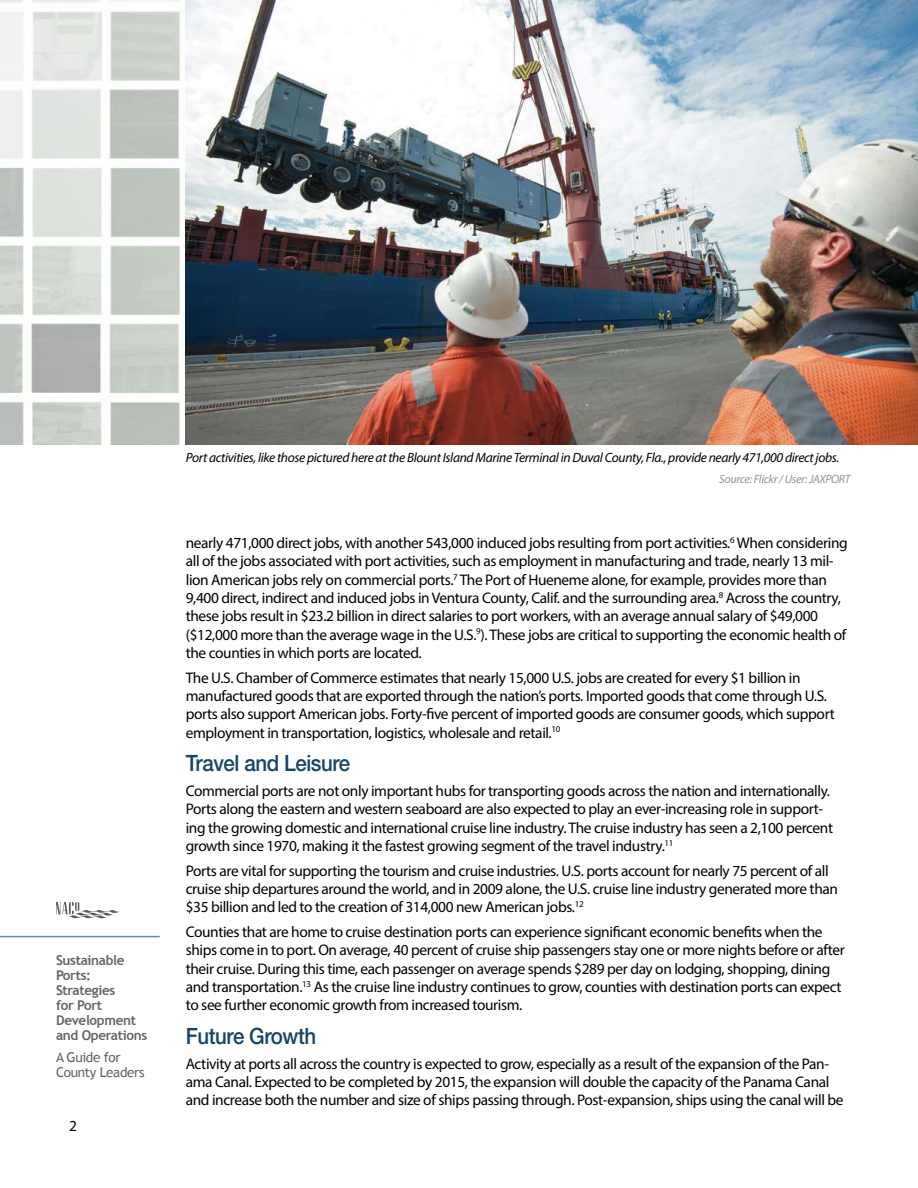
<style>
.page{position:relative;width:918px;height:1188px;background:#fff}
.page>*{position:absolute;margin:0;border:0;box-sizing:border-box;transform-origin:0 0}
.Sub_Header{font:500 22.5px "Helvetica Neue";letter-spacing:-.02em;color:#164467;scale:.91 1}
.Primary_Text{font:15.3px/18.3px "Myriad Pro";letter-spacing:-.025em;color:#000}
.Cut_Line{font:italic 13.5px "Myriad Pro";letter-spacing:-.025em;color:#000}
.t1{font:700 13.5px/15px "Trebuchet MS";letter-spacing:-.025em;color:#636466}
.t2{font:13.5px/15px "Trebuchet MS";letter-spacing:-.025em;color:#636466}
.Cut_Line-2{font:italic 12px "Myriad Pro";letter-spacing:-.025em;color:#939598}
.s1{font-style:italic}
</style>
<div class="page">
<hr style="left:0;top:936px;width:160px;height:1px;background:#518ec5">
<svg style="left:56px;top:902px;width:63px;height:16px"></svg>
<img style="left:0;top:0;width:186px;height:445px">
<img style="left:186px;top:0;width:732px;height:445px">
<p class="t1" style="left:56px;top:953px;width:93px">Sustainable<br>Ports:<br>Strategies<br>for Port<br>Development and Operations</p>
<p class="t2" style="left:56px;top:1050px;width:90px">A Guide for<br>County Leaders</p>
<p class="Primary_Text" style="left:69px;top:1116px;width:9px">2</p>
<p class="Cut_Line" style="left:186px;top:449px;width:655px">Port activities, like those pictured here at the Blount Island Marine Terminal in Duval County, Fla., provide nearly 471,000 direct jobs.</p>
<p class="Cut_Line-2" style="left:719px;top:472px;width:133px">Source: Flickr / User: JAXPORT</p>
<p class="Primary_Text" style="left:186px;top:534px;width:664px">nearly 471,000 direct jobs, with another 543,000 induced jobs resulting from port activities<span class="s1">.</span><sup>6</sup> When considering all of the jobs associated with port activities, such as employment in manufacturing and trade, nearly 13 mil&shy;lion American jobs rely on commercial ports.<sup>7</sup> The Port of Hueneme alone, for example, provides more than 9,400 direct, indirect and induced jobs in Ventura County, Calif. and the surrounding area.<sup>8</sup> Across the country, these jobs result in $23.2 billion in direct salaries to port workers, with an average annual salary of $49,000 ($12,000 more than the average wage in the U.S.<sup>9</sup>). These jobs are critical to supporting the economic health of the counties in which ports are located.</p>
<p class="Primary_Text" style="left:186px;top:668px;width:651px">The U.S. Chamber of Commerce estimates that nearly 15,000 U.S. jobs are created for every $1 billion in manufactured goods that are exported through the nation’s ports. Imported goods that come through U.S. ports also support American jobs. Forty-five percent of imported goods are consumer goods, which support employment in transportation, logistics, wholesale and retail.<sup>10</sup></p>
<p class="Sub_Header" style="left:186px;top:750px;width:182px">Travel and Leisure</p>
<p class="Primary_Text" style="left:186px;top:782px;width:649px">Commercial ports are not only important hubs for transporting goods across the nation and internationally.<br>Ports along the eastern and western seaboard are also expected to play an ever-increasing role in support&shy;ing the growing domestic and international cruise line industry. The cruise industry has seen a 2,100 percent growth since 1970, making it the fastest growing segment of the travel industry.<sup>11</sup></p>
<p class="Primary_Text" style="left:186px;top:861px;width:654px">Ports are vital for supporting the tourism and cruise industries. U.S. ports account for nearly 75 percent of all cruise ship departures around the world, and in 2009 alone, the U.S. cruise line industry generated more than $35 billion and led to the creation of 314,000 new American jobs.<sup>12</sup></p>
<p class="Primary_Text" style="left:186px;top:923px;width:661px">Counties that are home to cruise destination ports can experience significant economic benefits when the ships come in to port. On average, 40 percent of cruise ship passengers stay one or more nights before or after their cruise. During this time, each passenger on average spends $289 per day on lodging, shopping, dining and transportation.<sup>13</sup> As the cruise line industry continues to grow, counties with destination ports can expect to see further economic growth from increased tourism.</p>
<p class="Sub_Header" style="left:186px;top:1022px;width:145px">Future Growth</p>
<p class="Primary_Text" style="left:186px;top:1054px;width:659px">Activity at ports all across the country is expected to grow, especially as a result of the expansion of the Pan&shy;ama Canal. Expected to be completed by 2015, the expansion will double the capacity of the Panama Canal and increase both the number and size of ships passing through. Post-expansion, ships using the canal will be</p>
</div>
